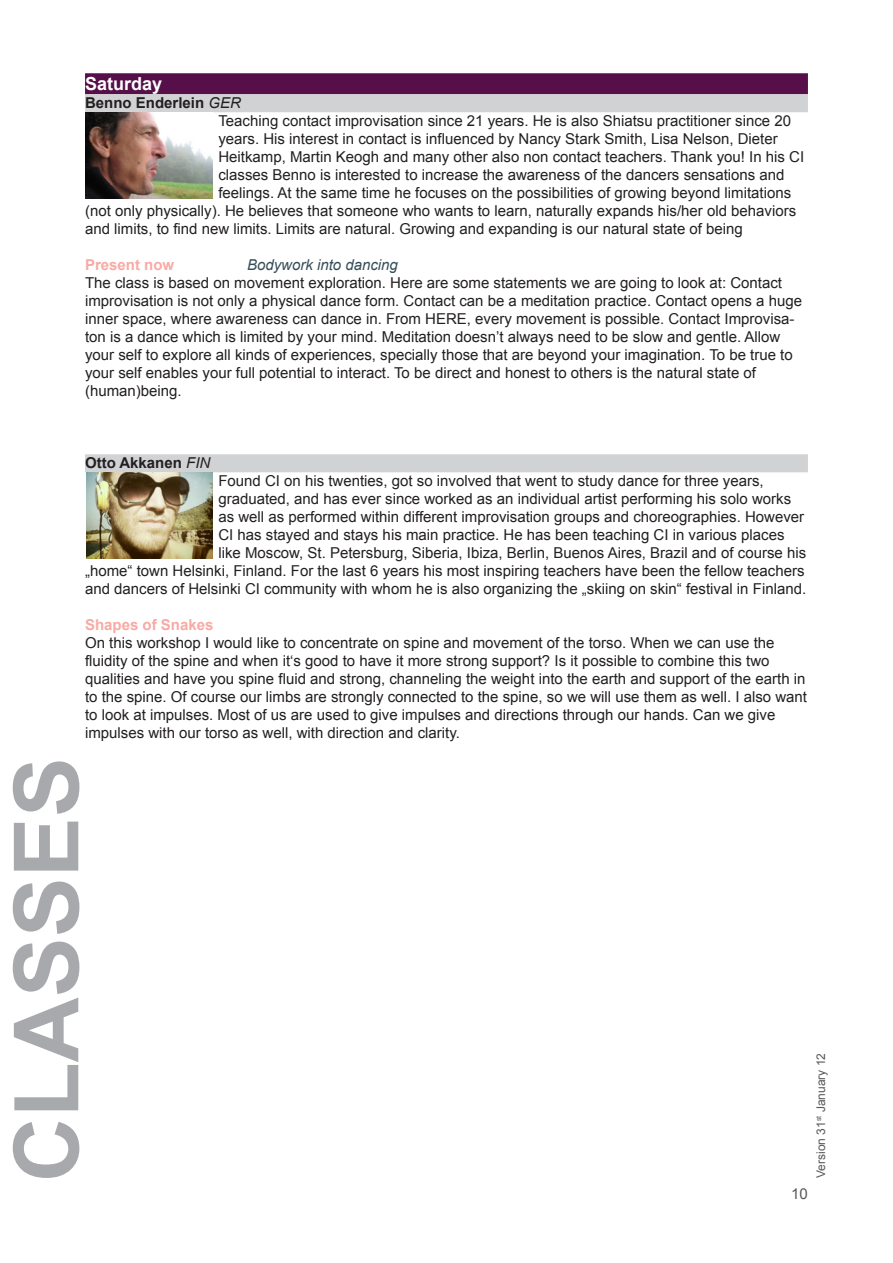
<style>
.page{position:relative;width:893px;height:1263px;background:#fff}
.page>*{position:absolute;margin:0;border:0;box-sizing:border-box;transform-origin:0 0}
.t1{font:700 90px "Arial";color:#a8a9ad}
.t2{font:700 18px "Arial";color:#fff}
.t3{font:15px/18px "Arial";color:#231f20}
.t4{font:700 15px "Arial";color:#231f20}
.t5{font:700 15px "Arial";color:#f8aaa5}
.t6{font:italic 15px "Arial";color:#344d59}
.t7{font:15px "Arial";color:#57585a}
.t8{font:12px "Arial";color:#57585a}
.s1{font-weight:400;font-style:italic}
</style>
<div class="page">
<div style="left:85px;top:73px;width:723px;height:21px;background:#570f49"></div>
<div style="left:85px;top:94px;width:723px;height:18px;background:#d1d2d4"></div>
<div style="left:85px;top:454px;width:723px;height:18px;background:#d1d2d4"></div>
<img style="left:85px;top:112px;width:128px;height:86px">
<img style="left:87px;top:472px;width:126px;height:86px">
<p class="t2" style="left:85px;top:72px;width:79px">Saturday</p>
<p class="t4" style="left:85px;top:93px;width:157px">Benno Enderlein <span class="s1">GER</span></p>
<p class="t3" style="left:218px;top:112px;width:574px">Teaching contact improvisation since 21 years. He is also Shiatsu practitioner since 20</p>
<p class="t3" style="left:218px;top:130px;width:561px">years. His interest in contact is influenced by Nancy Stark Smith, Lisa Nelson, Dieter</p>
<p class="t3" style="left:218px;top:148px;width:587px">Heitkamp, Martin Keogh and many other also non contact teachers. Thank you! In his CI</p>
<p class="t3" style="left:218px;top:166px;width:568px">classes Benno is interested to increase the awareness of the dancers sensations and</p>
<p class="t3" style="left:218px;top:184px;width:574px">feelings. At the same time he focuses on the possibilities of growing beyond limitations</p>
<p class="t3" style="left:85px;top:202px;width:713px">(not only physically). He believes that someone who wants to learn, naturally expands his/her old behaviors</p>
<p class="t3" style="left:85px;top:220px;width:659px">and limits, to find new limits. Limits are natural. Growing and expanding is our natural state of being</p>
<p class="t5" style="left:85px;top:255px;width:91px">Present now</p>
<p class="t6" style="left:247px;top:255px;width:152px">Bodywork into dancing</p>
<p class="t3" style="left:85px;top:274px;width:718px">The class is based on movement exploration. Here are some statements we are going to look at: Contact improvisation is not only a physical dance form. Contact can be a meditation practice. Contact opens a huge inner space, where awareness can dance in. From HERE, every movement is possible. Contact Improvisa&shy;ton is a dance which is limited by your mind. Meditation doesn’t always need to be slow and gentle. Allow your self to explore all kinds of experiences, specially those that are beyond your imagination. To be true to your self enables your full potential to interact. To be direct and honest to others is the natural state of (human)being.</p>
<p class="t4" style="left:85px;top:453px;width:127px">Otto Akkanen <span class="s1">FIN</span></p>
<p class="t3" style="left:218px;top:472px;width:547px">Found CI on his twenties, got so involved that went to study dance for three years,</p>
<p class="t3" style="left:218px;top:490px;width:574px">graduated, and has ever since worked as an individual artist performing his solo works</p>
<p class="t3" style="left:218px;top:508px;width:587px">as well as performed within different improvisation groups and choreographies. However</p>
<p class="t3" style="left:218px;top:526px;width:568px">CI has stayed and stays his main practice. He has been teaching CI in various places</p>
<p class="t3" style="left:218px;top:544px;width:589px">like Moscow, St. Petersburg, Siberia, Ibiza, Berlin, Buenos Aires, Brazil and of course his</p>
<p class="t3" style="left:85px;top:562px;width:721px">„home“ town Helsinki, Finland. For the last 6 years his most inspiring teachers have been the fellow teachers</p>
<p class="t3" style="left:85px;top:580px;width:723px">and dancers of Helsinki CI community with whom he is also organizing the „skiing on skin“ festival in Finland.</p>
<p class="t5" style="left:85px;top:615px;width:130px">Shapes of Snakes</p>
<p class="t3" style="left:85px;top:634px;width:723px">On this workshop I would like to concentrate on spine and movement of the torso. When we can use the fluidity of the spine and when it‘s good to have it more strong support? Is it possible to combine this two qualities and have you spine fluid and strong, channeling the weight into the earth and support of the earth in to the spine. Of course our limbs are strongly connected to the spine, so we will use them as well. I also want to look at impulses. Most of us are used to give impulses and directions through our hands. Can we give impulses with our torso as well, with direction and clarity.</p>
<h1 class="t1" style="left:-13px;top:1182px;width:427px;rotate:-90deg">CLASSES</h1>
<p class="t7" style="left:791px;top:1184px;width:18px">10</p>
<p class="t8" style="left:813px;top:1178px;width:126px;rotate:-90deg">Version 31<sup>st</sup> January 12</p>
</div>
